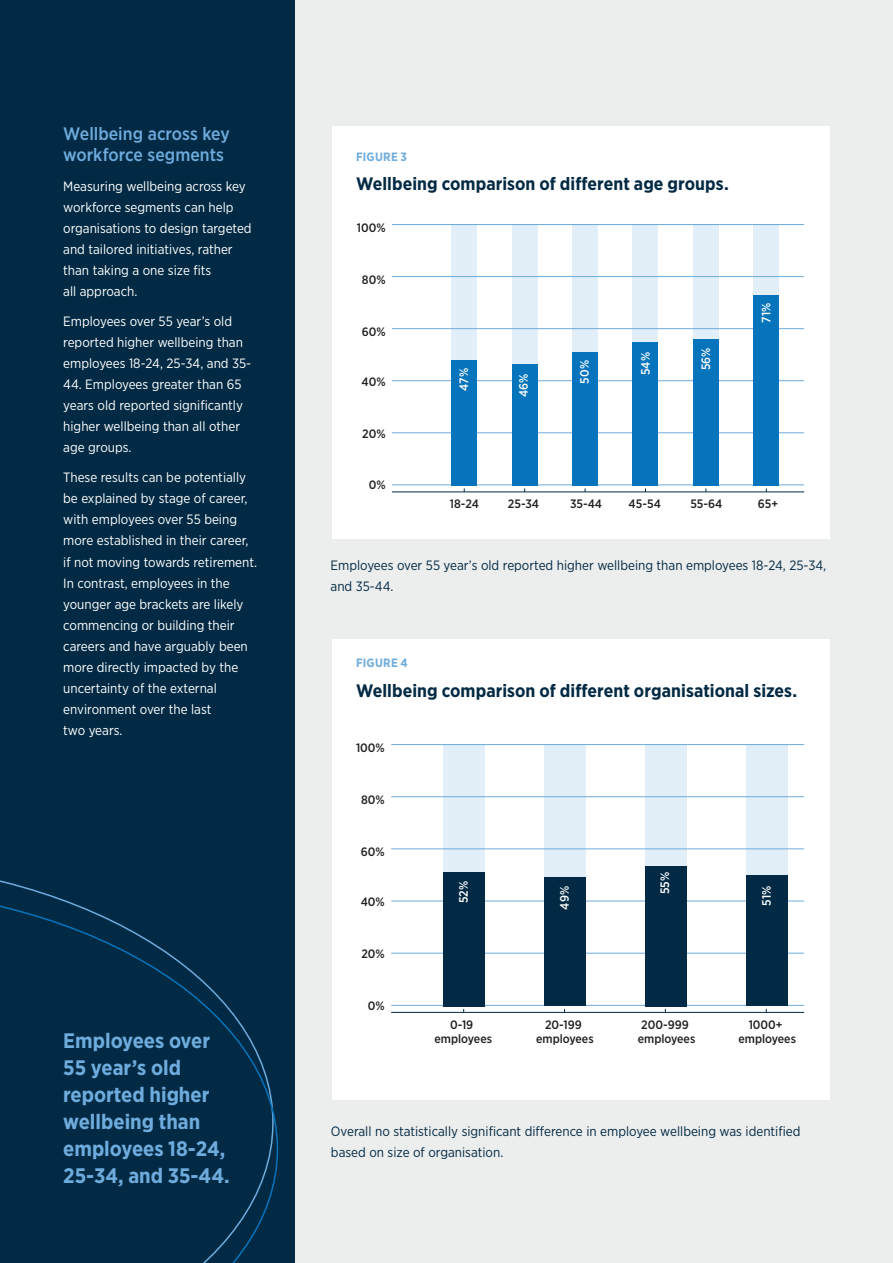
<style>
.page{position:relative;width:893px;height:1263px;background:#fff}
.page>*{position:absolute;margin:0;border:0;box-sizing:border-box;transform-origin:0 0}
.t1{font:700 21px/27px "Gotham Narrow";color:#6eacdd}
.t2{font:700 18px "Gotham Narrow";color:#032a44}
.t3{font:500 18px/21px "Gotham Narrow";color:#6eacdd}
.t4{font:13.5px/21px "Gotham Narrow";color:#fff}
.t5{font:13.5px/21px "Gotham Narrow";color:#032a44}
.t6{font:500 12.15px/14.7px "Gotham Narrow";color:#231f20;text-align:center}
.t7{font:500 12.15px "Gotham Narrow";color:#fff}
.t8{font:700 12px "Gotham Narrow";letter-spacing:.025em;color:#6eacdd}
</style>
<div class="page">
<div style="left:0;top:0;width:892px;height:1263px;background:#eceded"></div>
<div style="left:0;top:0;width:294px;height:1263px;background:#032a44"></div>
<svg style="left:0;top:886px;width:278px;height:377px"></svg>
<div style="left:332px;top:126px;width:497px;height:412px;background:#fff"></div>
<div style="left:332px;top:639px;width:497px;height:460px;background:#fff"></div>
<div style="left:451px;top:224px;width:26px;height:262px;background:#e2eef8"></div>
<div style="left:511px;top:224px;width:26px;height:262px;background:#e2eef8"></div>
<div style="left:572px;top:224px;width:25px;height:262px;background:#e2eef8"></div>
<div style="left:632px;top:224px;width:26px;height:262px;background:#e2eef8"></div>
<div style="left:692px;top:224px;width:26px;height:262px;background:#e2eef8"></div>
<div style="left:753px;top:224px;width:25px;height:262px;background:#e2eef8"></div>
<hr style="left:392px;top:224px;width:412px;height:1px;background:#6eacdd">
<hr style="left:392px;top:276px;width:412px;height:1px;background:#6eacdd">
<hr style="left:392px;top:328px;width:412px;height:1px;background:#6eacdd">
<hr style="left:392px;top:380px;width:412px;height:1px;background:#6eacdd">
<hr style="left:392px;top:432px;width:412px;height:1px;background:#6eacdd">
<hr style="left:392px;top:485px;width:412px;height:1px;background:#6eacdd">
<hr style="left:392px;top:491px;width:412px;height:1px;background:#032a44">
<div style="left:451px;top:360px;width:26px;height:126px;background:#0574bc"></div>
<div style="left:511px;top:364px;width:26px;height:122px;background:#0574bc"></div>
<div style="left:572px;top:352px;width:25px;height:134px;background:#0574bc"></div>
<div style="left:632px;top:342px;width:26px;height:144px;background:#0574bc"></div>
<div style="left:692px;top:339px;width:26px;height:147px;background:#0574bc"></div>
<div style="left:753px;top:295px;width:25px;height:191px;background:#0574bc"></div>
<hr style="left:391px;top:901px;width:413px;height:1px;background:#6eacdd">
<hr style="left:391px;top:953px;width:413px;height:1px;background:#6eacdd">
<hr style="left:391px;top:1005px;width:413px;height:1px;background:#6eacdd">
<hr style="left:391px;top:1012px;width:413px;height:1px;background:#032a44">
<div style="left:443px;top:744px;width:41px;height:262px;background:#e2eef8"></div>
<div style="left:443px;top:872px;width:41px;height:134px;background:#032a44"></div>
<div style="left:544px;top:744px;width:41px;height:262px;background:#e2eef8"></div>
<div style="left:544px;top:877px;width:41px;height:129px;background:#032a44"></div>
<div style="left:645px;top:744px;width:41px;height:262px;background:#e2eef8"></div>
<div style="left:645px;top:866px;width:41px;height:140px;background:#032a44"></div>
<div style="left:746px;top:744px;width:41px;height:262px;background:#e2eef8"></div>
<div style="left:746px;top:875px;width:41px;height:131px;background:#032a44"></div>
<hr style="left:391px;top:744px;width:413px;height:1px;background:#6eacdd">
<hr style="left:391px;top:796px;width:413px;height:1px;background:#6eacdd">
<hr style="left:391px;top:848px;width:413px;height:1px;background:#6eacdd">
<h2 class="t3" style="left:63px;top:123px;width:168px">Wellbeing across key workforce segments</h2>
<p class="t4" style="left:63px;top:176px;width:190px">Measuring wellbeing across key workforce segments can help organisations to design targeted and tailored initiatives, rather than taking a one size fits<br>all approach.</p>
<p class="t4" style="left:63px;top:311px;width:189px">Employees over 55 year’s old reported higher wellbeing than employees 18-24, 25-34, and 35-</p>
<p class="t4" style="left:63px;top:374px;width:181px">44. Employees greater than 65 years old reported significantly higher wellbeing than all other age groups.</p>
<p class="t4" style="left:63px;top:467px;width:195px">These results can be potentially be explained by stage of career, with employees over 55 being more established in their career, if not moving towards retirement.<br>In contrast, employees in the younger age brackets are likely commencing or building their careers and have arguably been more directly impacted by the uncertainty of the external environment over the last<br>two years.</p>
<h1 class="t1" style="left:63px;top:1027px;width:168px">Employees over<br>55 year’s old reported higher wellbeing than employees 18-24,<br>25-34, and 35-44.</h1>
<p class="t8" style="left:356px;top:149px;width:52px">FIGURE 3</p>
<h2 class="t2" style="left:356px;top:172px;width:374px">Wellbeing comparison of different age groups.</h2>
<p class="t6" style="left:357px;top:220px;width:30px">100%</p>
<p class="t6" style="left:362px;top:272px;width:25px">80%</p>
<p class="t6" style="left:361px;top:324px;width:25px">60%</p>
<p class="t6" style="left:361px;top:374px;width:26px">40%</p>
<p class="t6" style="left:362px;top:426px;width:25px">20%</p>
<p class="t6" style="left:368px;top:477px;width:18px">0%</p>
<p class="t7" style="left:456px;top:391px;width:24px;rotate:-90deg">47%</p>
<p class="t7" style="left:516px;top:397px;width:25px;rotate:-90deg">46%</p>
<p class="t7" style="left:576px;top:384px;width:25px;rotate:-90deg">50%</p>
<p class="t7" style="left:637px;top:375px;width:25px;rotate:-90deg">54%</p>
<p class="t7" style="left:698px;top:370px;width:24px;rotate:-90deg">56%</p>
<p class="t7" style="left:758px;top:323px;width:22px;rotate:-90deg">71%</p>
<p class="t6" style="left:450px;top:496px;width:31px">18-24</p>
<p class="t6" style="left:508px;top:496px;width:33px">25-34</p>
<p class="t6" style="left:570px;top:496px;width:34px">35-44</p>
<p class="t6" style="left:628px;top:496px;width:34px">45-54</p>
<p class="t6" style="left:690px;top:496px;width:33px">55-64</p>
<p class="t6" style="left:757px;top:496px;width:22px">65+</p>
<p class="t5" style="left:330px;top:555px;width:497px">Employees over 55 year’s old reported higher wellbeing than employees 18-24, 25-34, and 35-44.</p>
<p class="t8" style="left:356px;top:655px;width:53px">FIGURE 4</p>
<h2 class="t2" style="left:356px;top:679px;width:442px">Wellbeing comparison of different organisational sizes.</h2>
<p class="t6" style="left:356px;top:740px;width:30px">100%</p>
<p class="t6" style="left:361px;top:792px;width:25px">80%</p>
<p class="t6" style="left:361px;top:844px;width:25px">60%</p>
<p class="t6" style="left:360px;top:894px;width:26px">40%</p>
<p class="t6" style="left:361px;top:946px;width:25px">20%</p>
<p class="t6" style="left:368px;top:998px;width:18px">0%</p>
<p class="t7" style="left:455px;top:903px;width:24px;rotate:-90deg">52%</p>
<p class="t7" style="left:556px;top:909px;width:25px;rotate:-90deg">49%</p>
<p class="t7" style="left:657px;top:894px;width:24px;rotate:-90deg">55%</p>
<p class="t7" style="left:758px;top:906px;width:22px;rotate:-90deg">51%</p>
<p class="t6" style="left:434px;top:1017px;width:59px">0-19 employees</p>
<p class="t6" style="left:536px;top:1017px;width:59px">20-199 employees</p>
<p class="t6" style="left:637px;top:1017px;width:59px;text-align:left">200-999 employees</p>
<p class="t6" style="left:738px;top:1017px;width:59px">1000+ employees</p>
<p class="t5" style="left:331px;top:1121px;width:471px">Overall no statistically significant difference in employee wellbeing was identified based on size of organisation.</p>
</div>
